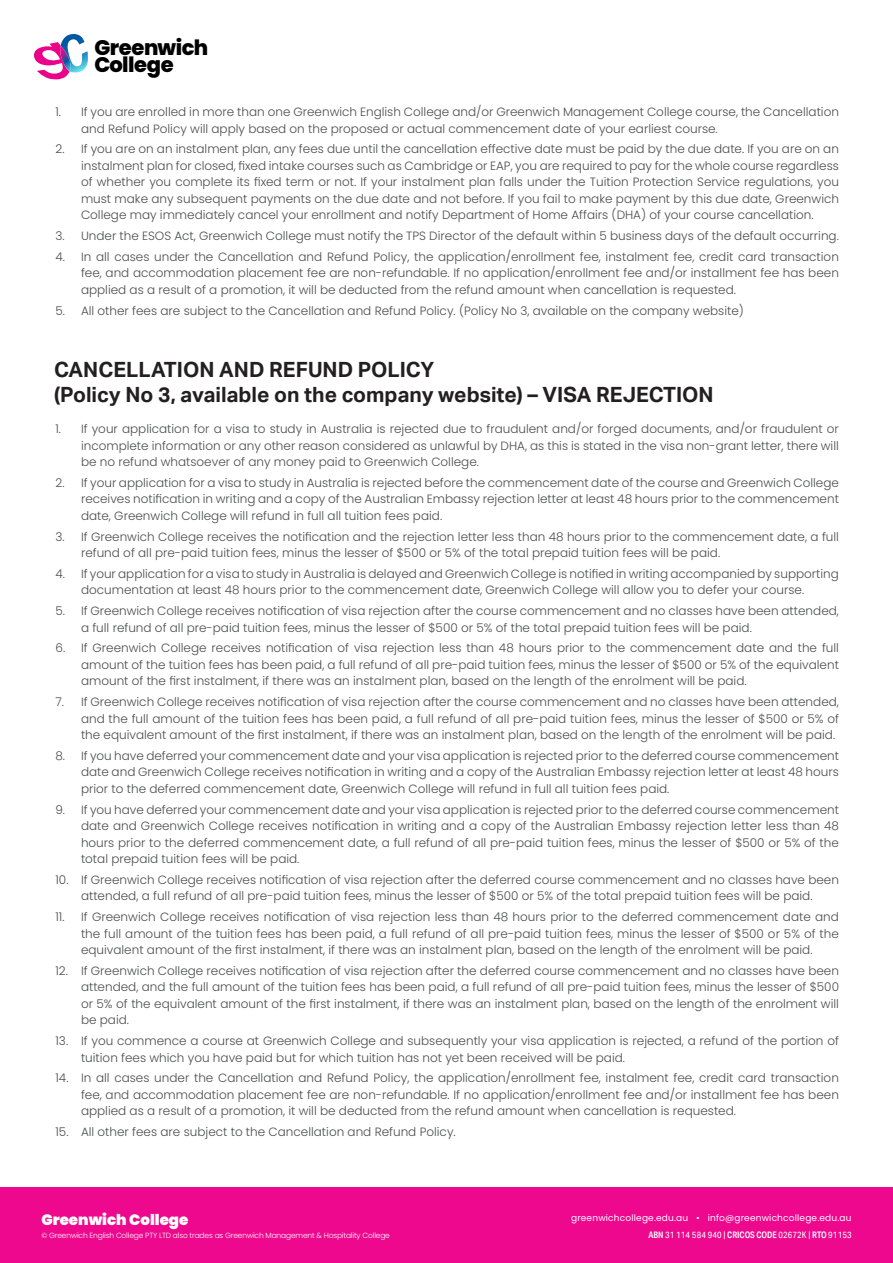
<style>
.page{position:relative;width:893px;height:1263px;background:#fff}
.page>*{position:absolute;margin:0;border:0;box-sizing:border-box;transform-origin:0 0}
.t1{font:700 21px "Aktiv Grotesk";color:#231f20}
.t2{font:800 21px/17px "Poppins";letter-spacing:-.02em;color:#000}
.t3{font:900 15px "Poppins";color:#fff}
.t4{font:300 12px/16.5px "Poppins";color:#4b4c4d;text-align:justify}
.t5{font:9px "Poppins";letter-spacing:.02em;color:#fff}
.t6{font:9px "Aktiv Grotesk Cd";letter-spacing:.02em;color:#fff}
.t7{font:300 7.5px "Poppins";letter-spacing:-.02em;color:#fff}
.s1{font-weight:600}
</style>
<div class="page">
<svg style="left:34px;top:34px;width:54px;height:45px"></svg>
<div style="left:0;top:1187px;width:893px;height:76px;background:#ed088d"></div>
<p class="t2" style="left:94px;top:39px;width:115px">Greenwich<br>College</p>
<p class="t4" style="left:81px;top:104px;width:759px;text-indent:-26px">1. If you are enrolled in more than one Greenwich English College and/or Greenwich Management College course, the Cancellation and Refund Policy will apply based on the proposed or actual commencement date of your earliest course.</p>
<p class="t4" style="left:81px;top:141px;width:759px;text-indent:-26px">2. If you are on an instalment plan, any fees due until the cancellation effective date must be paid by the due date. If you are on an instalment plan for closed, fixed intake courses such as Cambridge or EAP, you are required to pay for the whole course regardless of whether you complete its fixed term or not. If your instalment plan falls under the Tuition Protection Service regulations, you must make any subsequent payments on the due date and not before. If you fail to make payment by this due date, Greenwich College may immediately cancel your enrollment and notify Department of Home Affairs (DHA) of your course cancellation.</p>
<p class="t4" style="left:55px;top:228px;width:785px">3. Under the ESOS Act, Greenwich College must notify the TPS Director of the default within 5 business days of the default occurring.</p>
<p class="t4" style="left:81px;top:249px;width:759px;text-indent:-26px">4. In all cases under the Cancellation and Refund Policy, the application/enrollment fee, instalment fee, credit card transaction fee, and accommodation placement fee are non-refundable. If no application/enrollment fee and/or installment fee has been applied as a result of a promotion, it will be deducted from the refund amount when cancellation is requested.</p>
<p class="t4" style="left:55px;top:302px;width:690px">5. All other fees are subject to the Cancellation and Refund Policy. (Policy No 3, available on the company website)</p>
<h1 class="t1" style="left:54px;top:357px;width:382px">CANCELLATION AND REFUND POLICY</h1>
<h1 class="t1" style="left:54px;top:382px;width:661px">(Policy No 3, available on the company website) – VISA REJECTION</h1>
<p class="t4" style="left:81px;top:421px;width:759px;text-indent:-26px">1. If your application for a visa to study in Australia is rejected due to fraudulent and/or forged documents, and/or fraudulent or incomplete information or any other reason considered as unlawful by DHA, as this is stated in the visa non-grant letter, there will be no refund whatsoever of any money paid to Greenwich College.</p>
<p class="t4" style="left:81px;top:474px;width:759px;text-indent:-26px">2. If your application for a visa to study in Australia is rejected before the commencement date of the course and Greenwich College receives notification in writing and a copy of the Australian Embassy rejection letter at least 48 hours prior to the commencement date, Greenwich College will refund in full all tuition fees paid.</p>
<p class="t4" style="left:81px;top:528px;width:759px;text-indent:-26px">3. If Greenwich College receives the notification and the rejection letter less than 48 hours prior to the commencement date, a full refund of all pre-paid tuition fees, minus the lesser of $500 or 5% of the total prepaid tuition fees will be paid.</p>
<p class="t4" style="left:81px;top:565px;width:759px;text-indent:-26px">4. If your application for a visa to study in Australia is delayed and Greenwich College is notified in writing accompanied by supporting documentation at least 48 hours prior to the commencement date, Greenwich College will allow you to defer your course.</p>
<p class="t4" style="left:81px;top:603px;width:759px;text-indent:-26px">5. If Greenwich College receives notification of visa rejection after the course commencement and no classes have been attended, a full refund of all pre-paid tuition fees, minus the lesser of $500 or 5% of the total prepaid tuition fees will be paid.</p>
<p class="t4" style="left:81px;top:640px;width:759px;text-indent:-26px">6. If Greenwich College receives notification of visa rejection less than 48 hours prior to the commencement date and the full amount of the tuition fees has been paid, a full refund of all pre-paid tuition fees, minus the lesser of $500 or 5% of the equivalent amount of the first instalment, if there was an instalment plan, based on the length of the enrolment will be paid.</p>
<p class="t4" style="left:81px;top:694px;width:760px;text-indent:-26px">7. If Greenwich College receives notification of visa rejection after the course commencement and no classes have been attended, and the full amount of the tuition fees has been paid, a full refund of all pre-paid tuition fees, minus the lesser of $500 or 5% of the equivalent amount of the first instalment, if there was an instalment plan, based on the length of the enrolment will be paid.</p>
<p class="t4" style="left:81px;top:747px;width:759px;text-indent:-26px">8. If you have deferred your commencement date and your visa application is rejected prior to the deferred course commencement date and Greenwich College receives notification in writing and a copy of the Australian Embassy rejection letter at least 48 hours prior to the deferred commencement date, Greenwich College will refund in full all tuition fees paid.</p>
<p class="t4" style="left:81px;top:801px;width:759px;text-indent:-26px">9. If you have deferred your commencement date and your visa application is rejected prior to the deferred course commencement date and Greenwich College receives notification in writing and a copy of the Australian Embassy rejection letter less than 48 hours prior to the deferred commencement date, a full refund of all pre-paid tuition fees, minus the lesser of $500 or 5% of the total prepaid tuition fees will be paid.</p>
<p class="t4" style="left:55px;top:871px;width:785px;text-align:center">10. If Greenwich College receives notification of visa rejection after the deferred course commencement and no classes have been attended, a full refund of all pre-paid tuition fees, minus the lesser of $500 or 5% of the total prepaid tuition fees will be paid.</p>
<p class="t4" style="left:81px;top:909px;width:759px;text-indent:-26px">11. If Greenwich College receives notification of visa rejection less than 48 hours prior to the deferred commencement date and the full amount of the tuition fees has been paid, a full refund of all pre-paid tuition fees, minus the lesser of $500 or 5% of the equivalent amount of the first instalment, if there was an instalment plan, based on the length of the enrolment will be paid.</p>
<p class="t4" style="left:81px;top:962px;width:760px;text-indent:-26px">12. If Greenwich College receives notification of visa rejection after the deferred course commencement and no classes have been attended, and the full amount of the tuition fees has been paid, a full refund of all pre-paid tuition fees, minus the lesser of $500 or 5% of the equivalent amount of the first instalment, if there was an instalment plan, based on the length of the enrolment will be paid.</p>
<p class="t4" style="left:81px;top:1033px;width:759px;text-indent:-26px">13. If you commence a course at Greenwich College and subsequently your visa application is rejected, a refund of the portion of tuition fees which you have paid but for which tuition has not yet been received will be paid.</p>
<p class="t4" style="left:81px;top:1070px;width:759px;text-indent:-26px">14. In all cases under the Cancellation and Refund Policy, the application/enrollment fee, instalment fee, credit card transaction fee, and accommodation placement fee are non-refundable. If no application/enrollment fee and/or installment fee has been applied as a result of a promotion, it will be deducted from the refund amount when cancellation is requested.</p>
<p class="t4" style="left:55px;top:1124px;width:402px">15. All other fees are subject to the Cancellation and Refund Policy.</p>
<p class="t3" style="left:41px;top:1211px;width:148px">Greenwich College</p>
<p class="t7" style="left:41px;top:1231px;width:350px">© Greenwich English College PTY LTD also trades as Greenwich Management &amp; Hospitality College</p>
<p class="t5" style="left:571px;top:1213px;width:282px">greenwichcollege.edu.au • info@greenwichcollege.edu.au</p>
<p class="t6" style="left:648px;top:1229px;width:205px"><span class="s1">ABN</span> 31 114 584 940 | <span class="s1">CRICOS CODE</span> 02672K | <span class="s1">RTO</span> 91153</p>
</div>
